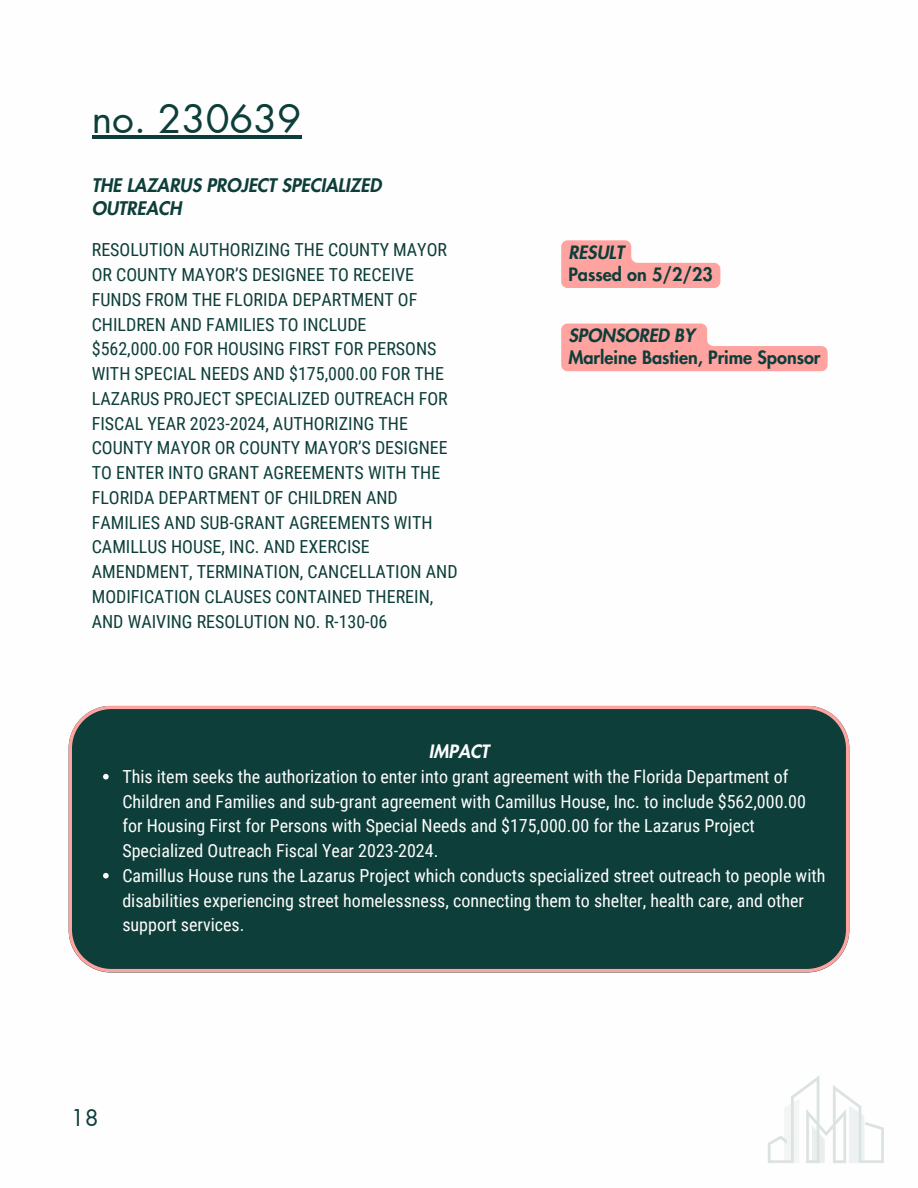
<style>
.page{position:relative;width:918px;height:1188px;background:#fff}
.page>*{position:absolute;margin:0;border:0;box-sizing:border-box;transform-origin:0 0}
.t1{font:38.85px "Futura LT Pro";color:#0d3e39}
.t2{font:22.5px "Futura LT Pro";color:#0d3e39}
.t3{font:italic 800 18.3px/23.7px "Futura LT Pro";color:#0d3e39}
.t4{font:18px/24.8px "Roboto Condensed";color:#0d3e39}
.t5{font:18px/24.8px "Roboto Condensed";color:#fefefe}
.t6{font:800 18px "Futura LT Pro";color:#0d3e39}
.t7{font:italic 800 18px "Futura LT Pro";color:#0d3e39}
.t8{font:italic 800 18px "Futura LT Pro";color:#fefefe}
</style>
<div class="page">
<svg style="left:561px;top:240px;width:159px;height:48px"></svg>
<div style="left:69px;top:706px;width:780px;height:266px;background:#0d3e39"></div>
<svg style="left:103px;top:774px;width:6px;height:5px"></svg>
<svg style="left:103px;top:873px;width:6px;height:5px"></svg>
<hr style="left:92px;top:135px;width:209px;height:3px;background:#0d3e39">
<svg style="left:561px;top:324px;width:267px;height:47px"></svg>
<img style="left:768px;top:1075px;width:116px;height:88px">
<p class="t1" style="left:92px;top:101px;width:211px">no. 230639</p>
<p class="t3" style="left:92px;top:174px;width:291px">THE LAZARUS PROJECT SPECIALIZED<br>OUTREACH</p>
<p class="t4" style="left:92px;top:238px;width:367px">RESOLUTION AUTHORIZING THE COUNTY MAYOR OR COUNTY MAYOR’S DESIGNEE TO RECEIVE FUNDS FROM THE FLORIDA DEPARTMENT OF CHILDREN AND FAMILIES TO INCLUDE $562,000.00 FOR HOUSING FIRST FOR PERSONS WITH SPECIAL NEEDS AND $175,000.00 FOR THE LAZARUS PROJECT SPECIALIZED OUTREACH FOR FISCAL YEAR 2023-2024, AUTHORIZING THE COUNTY MAYOR OR COUNTY MAYOR’S DESIGNEE TO ENTER INTO GRANT AGREEMENTS WITH THE FLORIDA DEPARTMENT OF CHILDREN AND FAMILIES AND SUB-GRANT AGREEMENTS WITH CAMILLUS HOUSE, INC. AND EXERCISE AMENDMENT, TERMINATION, CANCELLATION AND MODIFICATION CLAUSES CONTAINED THEREIN, AND WAIVING RESOLUTION NO. R-130-06</p>
<p class="t8" style="left:429px;top:743px;width:62px">IMPACT</p>
<p class="t7" style="left:568px;top:244px;width:57px">RESULT</p>
<p class="t6" style="left:568px;top:266px;width:146px">Passed on 5/2/23</p>
<p class="t7" style="left:568px;top:327px;width:128px">SPONSORED BY</p>
<p class="t6" style="left:568px;top:349px;width:254px">Marleine Bastien, Prime Sponsor</p>
<p class="t5" style="left:122px;top:764px;width:685px">This item seeks the authorization to enter into grant agreement with the Florida Department of Children and Families and sub-grant agreement with Camillus House, Inc. to include $562,000.00 for Housing First for Persons with Special Needs and $175,000.00 for the Lazarus Project Specialized Outreach Fiscal Year 2023-2024.</p>
<p class="t5" style="left:122px;top:863px;width:705px">Camillus House runs the Lazarus Project which conducts specialized street outreach to people with disabilities experiencing street homelessness, connecting them to shelter, health care, and other support services.</p>
<p class="t2" style="left:71px;top:1108px;width:29px">18</p>
</div>
